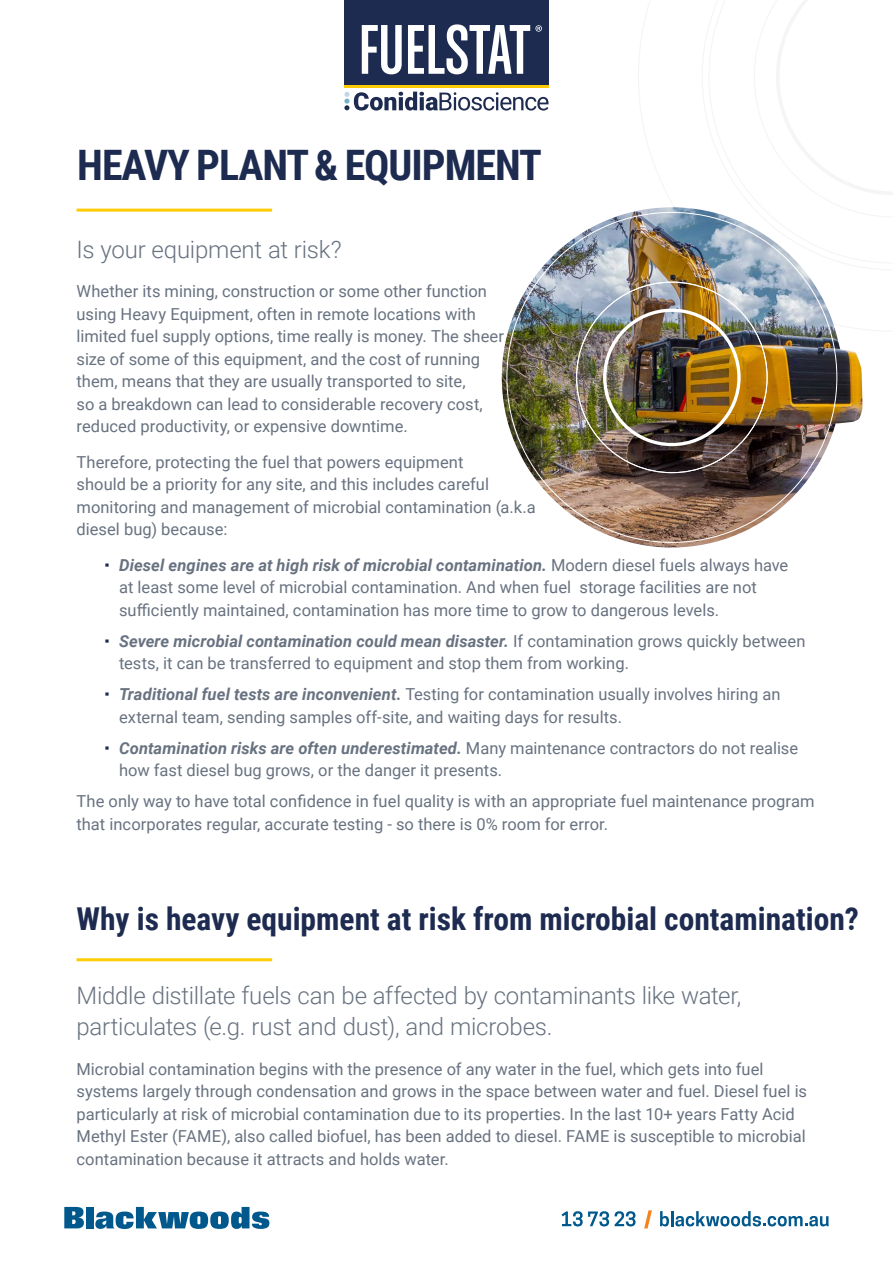
<style>
.page{position:relative;width:893px;height:1263px;background:#fff}
.page>*{position:absolute;margin:0;border:0;box-sizing:border-box;transform-origin:0 0}
.t1{font:700 42px "Roboto Condensed";letter-spacing:-.025em;color:#1e2b50}
.t2{font:700 31.5px "Roboto Condensed";color:#1e2b50}
.t3{font:300 24px/31.5px "Roboto";letter-spacing:-.01em;color:#687280}
.t4{font:16.5px/22.5px "Roboto";color:#687280}
.s1{font-weight:700;font-style:italic}
</style>
<div class="page">
<img style="left:502px;top:207px;width:340px;height:340px;border-radius:170px">
<img style="left:823px;top:337px;width:40px;height:87px">
<img style="left:603px;top:309px;width:138px;height:137px">
<hr style="left:77px;top:209px;width:195px;height:3px;background:#fecb04">
<hr style="left:77px;top:958px;width:195px;height:3px;background:#fecb04">
<div style="left:344px;top:0;width:205px;height:51px;background:#1e2b50"></div>
<div style="left:344px;top:9px;width:205px;height:77px;background:#1e2b50"></div>
<hr style="left:344px;top:86px;width:205px;height:2px;background:#fecb04">
<svg style="left:362px;top:25px;width:40px;height:49px"></svg>
<svg style="left:408px;top:24px;width:134px;height:50px"></svg>
<svg style="left:344px;top:92px;width:205px;height:19px"></svg>
<svg style="left:660px;top:1211px;width:169px;height:15px"></svg>
<svg style="left:561px;top:1211px;width:48px;height:15px"></svg>
<svg style="left:615px;top:1211px;width:20px;height:15px"></svg>
<svg style="left:644px;top:1210px;width:8px;height:18px"></svg>
<svg style="left:64px;top:1207px;width:20px;height:21px"></svg>
<div style="left:86px;top:1207px;width:8px;height:21px;background:#01588c"></div>
<svg style="left:95px;top:1207px;width:174px;height:22px"></svg>
<p class="t1" style="left:77px;top:136px;width:466px">HEAVY PLANT &amp; EQUIPMENT</p>
<p class="t3" style="left:77px;top:233px;width:267px">Is your equipment at risk?</p>
<p class="t4" style="left:77px;top:280px;width:429px">Whether its mining, construction or some other function using Heavy Equipment, often in remote locations with limited fuel supply options, time really is money. The sheer size of some of this equipment, and the cost of running them, means that they are usually transported to site,<br>so a breakdown can lead to considerable recovery cost, reduced productivity, or expensive downtime.</p>
<p class="t4" style="left:77px;top:450px;width:461px">Therefore, protecting the fuel that powers equipment<br>should be a priority for any site, and this includes careful monitoring and management of microbial contamination (a.k.a diesel bug) because:</p>
<p class="t4" style="left:119px;top:553px;width:671px"><span class="s1">Diesel engines are at high risk of microbial contamination.</span> Modern diesel fuels always have at least some level of microbial contamination. And when fuel storage facilities are not sufficiently maintained, contamination has more time to grow to dangerous levels.</p>
<p class="t4" style="left:119px;top:629px;width:688px"><span class="s1">Severe microbial contamination could mean disaster.</span> If contamination grows quickly between tests, it can be transferred to equipment and stop them from working.</p>
<p class="t4" style="left:119px;top:682px;width:663px"><span class="s1">Traditional fuel tests are inconvenient.</span> Testing for contamination usually involves hiring an external team, sending samples off-site, and waiting days for results.</p>
<p class="t4" style="left:119px;top:736px;width:681px"><span class="s1">Contamination risks are often underestimated.</span> Many maintenance contractors do not realise how fast diesel bug grows, or the danger it presents.</p>
<p class="t4" style="left:77px;top:789px;width:740px">The only way to have total confidence in fuel quality is with an appropriate fuel maintenance program that incorporates regular, accurate testing - so there is 0% room for error.</p>
<p class="t2" style="left:77px;top:897px;width:784px">Why is heavy equipment at risk from microbial contamination?</p>
<p class="t3" style="left:77px;top:978px;width:666px">Middle distillate fuels can be affected by contaminants like water, particulates (e.g. rust and dust), and microbes.</p>
<p class="t4" style="left:77px;top:1057px;width:732px">Microbial contamination begins with the presence of any water in the fuel, which gets into fuel systems largely through condensation and grows in the space between water and fuel. Diesel fuel is particularly at risk of microbial contamination due to its properties. In the last 10+ years Fatty Acid Methyl Ester (FAME), also called biofuel, has been added to diesel. FAME is susceptible to microbial contamination because it attracts and holds water.</p>
</div>
